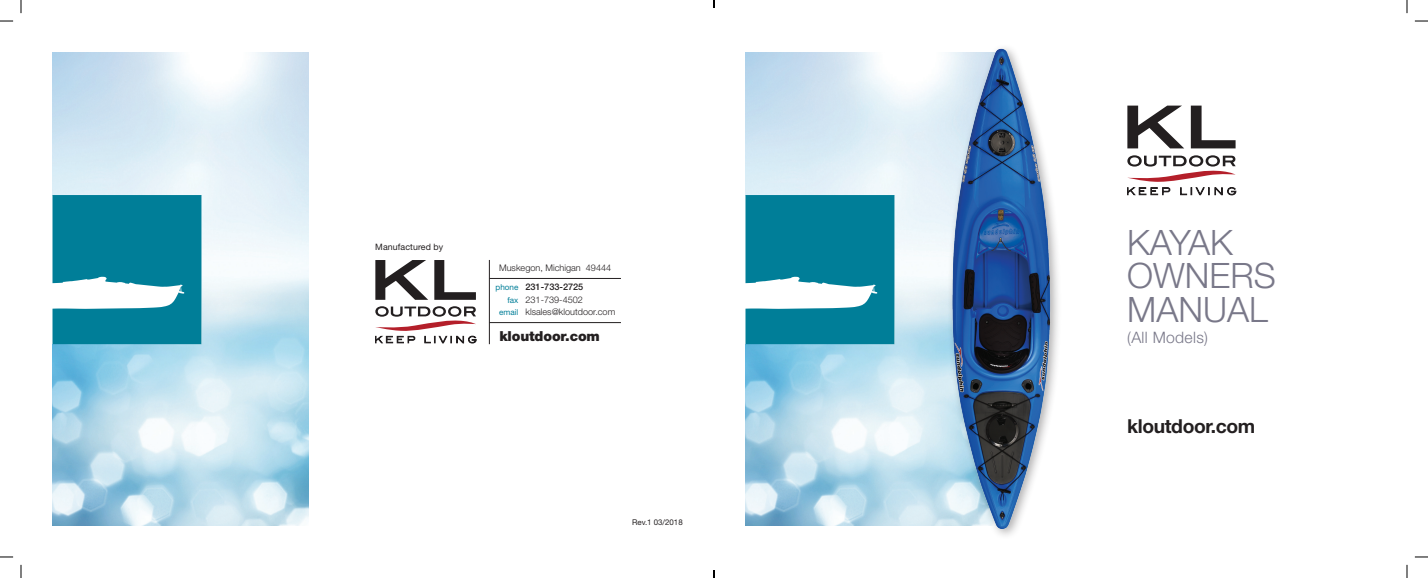
<style>
.page{position:relative;width:1428px;height:578px;background:#fff}
.page>*{position:absolute;margin:0;border:0;box-sizing:border-box;transform-origin:0 0}
.t1{font:300 35px/33.2px "Helvetica Neue LT Std";color:#797889}
.t2{font:700 19.25px "Helvetica Neue LT Std";letter-spacing:-.02em;color:#231f20}
.t3{font:300 15.75px "Helvetica Neue LT Std";letter-spacing:.02em;color:#797889}
.t4{font:900 13.83px "Helvetica Neue LT Std";letter-spacing:-.01em;color:#231f20}
.t5{font:300 9.1px "Helvetica Neue LT Std";color:#231f20}
.t6{font:500 9.1px "Helvetica Neue LT Std";color:#231f20}
.t7{font:8.84px "Helvetica Neue LT Std";letter-spacing:.01em;color:#231f20}
.t8{font:7.88px "Helvetica Neue LT Std";color:#231f20}
.s1{font-weight:400;font-size:8.14px;color:#007e98}
</style>
<div class="page">
<img style="left:746px;top:52px;width:132px;height:473px">
<svg style="left:746px;top:195px;width:132px;height:149px"></svg>
<img style="left:878px;top:48px;width:180px;height:485px">
<svg style="left:1127px;top:106px;width:57px;height:42px"></svg>
<svg style="left:1191px;top:106px;width:45px;height:42px"></svg>
<svg style="left:1127px;top:155px;width:109px;height:40px"></svg>
<img style="left:52px;top:52px;width:256px;height:473px">
<svg style="left:375px;top:260px;width:53px;height:40px"></svg>
<svg style="left:434px;top:260px;width:42px;height:40px"></svg>
<svg style="left:375px;top:306px;width:102px;height:37px"></svg>
<hr style="left:489px;top:260px;width:1px;height:84px;background:#231f20">
<hr style="left:489px;top:278px;width:132px;height:1px;background:#231f20">
<hr style="left:489px;top:322px;width:132px;height:1px;background:#231f20">
<svg style="left:52px;top:195px;width:149px;height:149px;background:#2590a7"></svg>
<svg style="left:0;top:20px;width:13px;height:2px"></svg>
<svg style="left:1415px;top:20px;width:13px;height:2px"></svg>
<svg style="left:0;top:556px;width:13px;height:1px"></svg>
<svg style="left:1415px;top:556px;width:13px;height:1px"></svg>
<svg style="left:20px;top:0;width:2px;height:13px"></svg>
<svg style="left:20px;top:564px;width:2px;height:14px"></svg>
<svg style="left:1406px;top:0;width:2px;height:13px"></svg>
<svg style="left:1406px;top:564px;width:2px;height:14px"></svg>
<svg style="left:713px;top:0;width:2px;height:8px"></svg>
<svg style="left:713px;top:570px;width:2px;height:8px"></svg>
<p class="t7" style="left:375px;top:241px;width:70px">Manufactured by</p>
<p class="t5" style="left:499px;top:262px;width:114px">Muskegon, Michigan 49444</p>
<p class="t6" style="left:496px;top:281px;width:89px"><span class="s1">phone</span> 231-733-2725</p>
<p class="t5" style="left:507px;top:294px;width:77px"><span class="s1">fax</span> 231-739-4502</p>
<p class="t5" style="left:499px;top:306px;width:118px"><span class="s1">email</span> klsales@kloutdoor.com</p>
<h3 class="t4" style="left:499px;top:328px;width:102px">kloutdoor.com</h3>
<p class="t8" style="left:632px;top:517px;width:52px">Rev.1 03/2018</p>
<h1 class="t1" style="left:1127px;top:225px;width:150px">KAYAK<br>OWNERS<br>MANUAL</h1>
<h3 class="t3" style="left:1127px;top:328px;width:82px">(All Models)</h3>
<h2 class="t2" style="left:1127px;top:413px;width:129px">kloutdoor.com</h2>
</div>
